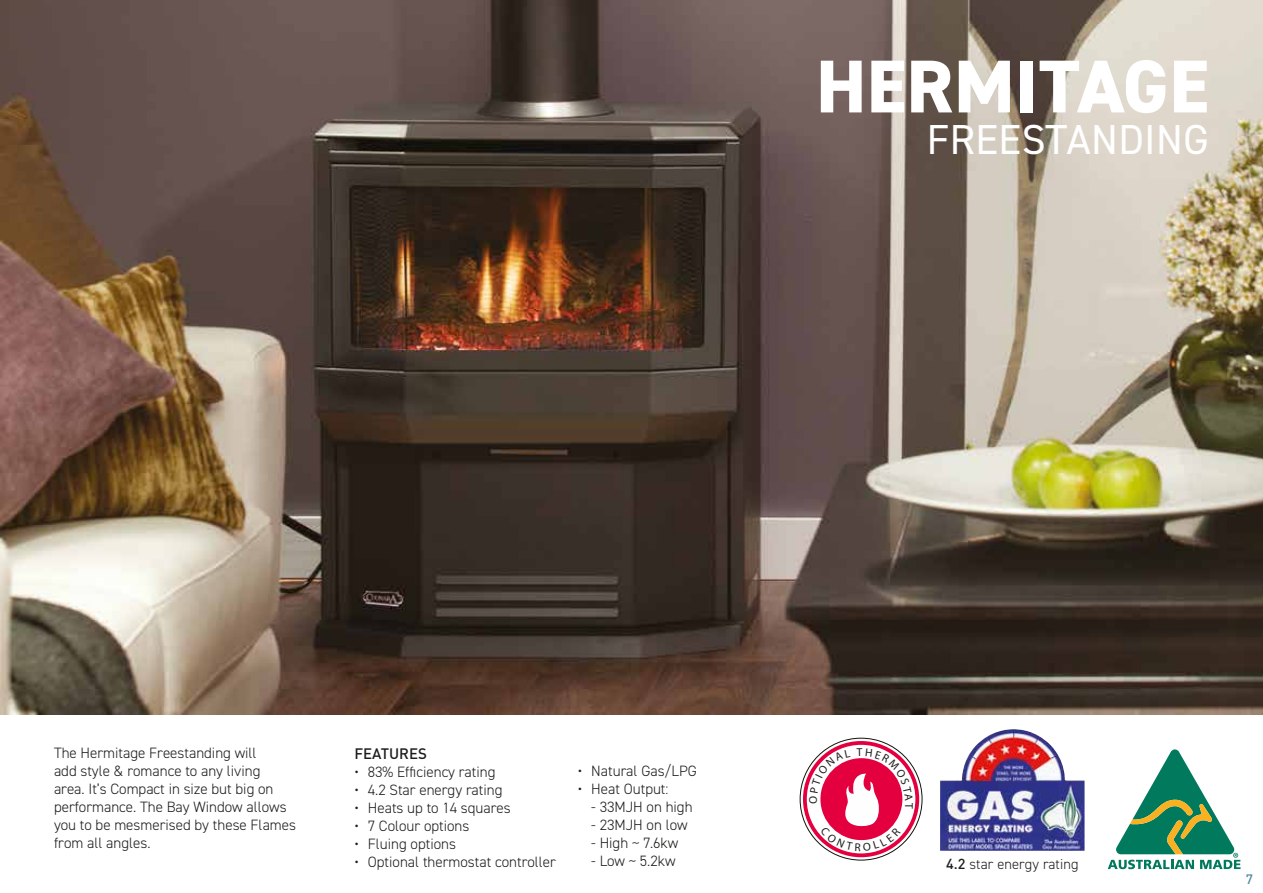
<style>
.page{position:relative;width:1263px;height:893px;background:#fff}
.page>*{position:absolute;margin:0;border:0;box-sizing:border-box;transform-origin:0 0}
.t1{font:800 75px "DIN2014";letter-spacing:.01em;color:#fff}
.t2{font:42px "DIN2014";letter-spacing:.01em;color:#fff}
.t3{font:300 15px/18px "DIN2014";color:#1d1d1b}
.t4{font:500 15px "DIN";color:#1d1d1b}
.t5{font:300 14.4px "DIN2014";letter-spacing:.01em;color:#1d1d1b}
.t6{font:500 13.5px "DIN";color:#5789a0}
.t7{font:11.4px "Myriad Pro";color:#1d1d1b}
.s1{font-family:"DIN";font-weight:500}
</style>
<div class="page">
<img style="left:0;top:0;width:1263px;height:714px">
<img style="left:940px;top:729px;width:144px;height:122px">
<svg style="left:1107px;top:749px;width:134px;height:121px"></svg>
<div style="left:803px;top:741px;width:116px;height:116px;border:4px solid #e4003f;border-radius:50%"></div>
<svg style="left:809px;top:748px;width:104px;height:103px"></svg>
<h1 class="t1" style="left:816px;top:37px;width:394px">HERMITAGE</h1>
<h2 class="t2" style="left:927px;top:114px;width:283px">FREESTANDING</h2>
<p class="t3" style="left:54px;top:744px;width:244px">The Hermitage Freestanding will<br>add style &amp; romance to any living<br>area. It’s Compact in size but big on performance. The Bay Window allows you to be mesmerised by these Flames from all angles.</p>
<p class="t4" style="left:354px;top:744px;width:74px">FEATURES</p>
<p class="t3" style="left:354px;top:763px;width:143px">• 83% Efficiency rating</p>
<p class="t3" style="left:354px;top:781px;width:150px">• 4.2 Star energy rating</p>
<p class="t3" style="left:354px;top:799px;width:158px">• Heats up to 14 squares</p>
<p class="t3" style="left:354px;top:817px;width:117px">• 7 Colour options</p>
<p class="t3" style="left:354px;top:835px;width:103px">• Fluing options</p>
<p class="t3" style="left:354px;top:853px;width:203px">• Optional thermostat controller</p>
<p class="t3" style="left:578px;top:762px;width:121px">• Natural Gas/LPG</p>
<p class="t3" style="left:578px;top:780px;width:92px">• Heat Output:</p>
<p class="t3" style="left:591px;top:798px;width:103px">- 33MJH on high</p>
<p class="t3" style="left:591px;top:816px;width:98px">- 23MJH on low</p>
<p class="t3" style="left:591px;top:834px;width:89px">- High ~ 7.6kw</p>
<p class="t3" style="left:591px;top:852px;width:86px">- Low ~ 5.2kw</p>
<p class="t7" style="left:915px;top:802px;width:7px;rotate:90deg">T</p>
<p class="t5" style="left:946px;top:855px;width:134px"><span class="s1">4.2</span> star energy rating</p>
<p class="t6" style="left:1246px;top:870px;width:9px">7</p>
</div>
